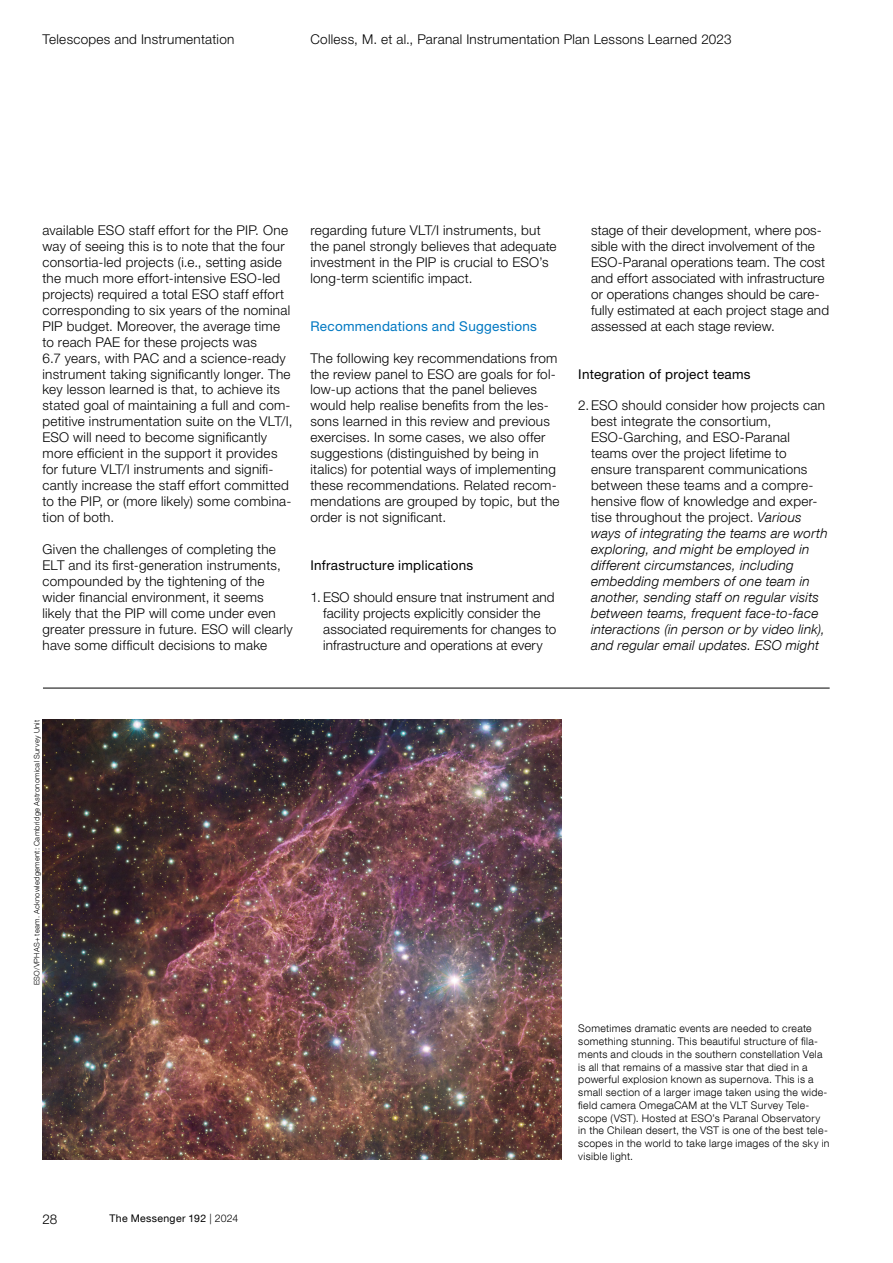
<style>
.page{position:relative;width:893px;height:1263px;background:#fff}
.page>*{position:absolute;margin:0;border:0;box-sizing:border-box;transform-origin:0 0}
._45_9pt{font:300 13.5px/15.9px "Helvetica Neue LT Pro";letter-spacing:.02em;color:#000}
._45_9pt-2{font:italic 300 13.5px/15.9px "Helvetica Neue LT Com";letter-spacing:.02em;color:#000}
._55_9pt{font:13.5px "Helvetica Neue LT Pro";letter-spacing:.02em;color:#000}
._55_9pt_blue{font:13.5px "Helvetica Neue LT Pro";letter-spacing:.02em;color:#0078c2}
.Figure_captions{font:300 10.5px/12.8px "Helvetica Neue LT Com";letter-spacing:.03em;color:#000}
.t1{font:10.5px "Helvetica Neue LT Com";letter-spacing:.03em;color:#000}
.Photo_credits{font:300 7.5px "Helvetica Neue LT Com";letter-spacing:.035em;color:#000}
.s1{font-family:"Helvetica Neue LT Pro";font-style:normal}
.s2{font-family:"Helvetica Neue LT Pro";font-weight:300}
</style>
<div class="page">
<hr style="left:43px;top:688px;width:787px;height:1px;background:#000">
<img style="left:43px;top:720px;width:518px;height:440px">
<p class="_45_9pt" style="left:43px;top:31px;width:193px">Telescopes and Instrumentation</p>
<p class="_45_9pt" style="left:310px;top:31px;width:423px">Colless, M. et al., Paranal Instrumentation Plan Lessons Learned 2023</p>
<p class="_45_9pt" style="left:43px;top:222px;width:252px">available ESO staff effort for the PIP. One way of seeing this is to note that the four consortia-led projects (i.e., setting aside the much more effort-intensive ESO-led projects) required a total ESO staff effort corresponding to six years of the nominal PIP budget. Moreover, the average time to reach PAE for these projects was<br>6.7 years, with PAC and a science-ready instrument taking significantly longer. The key lesson learned is that, to achieve its stated goal of maintaining a full and com&shy;petitive instrumentation suite on the VLT/I, ESO will need to become significantly more efficient in the support it provides for future VLT/I instruments and signifi&shy;cantly increase the staff effort committed to the PIP, or (more likely) some combina&shy;tion of both.</p>
<p class="_45_9pt" style="left:43px;top:541px;width:252px">Given the challenges of completing the ELT and its first-generation instruments, compounded by the tightening of the wider financial environment, it seems likely that the PIP will come under even greater pressure in future. ESO will clearly have some difficult decisions to make</p>
<p class="_45_9pt" style="left:310px;top:222px;width:248px">regarding future VLT/I instruments, but the panel strongly believes that adequate investment in the PIP is crucial to ESO’s long-term scientific impact.</p>
<p class="_55_9pt_blue" style="left:310px;top:318px;width:228px">Recommendations and Suggestions</p>
<p class="_45_9pt" style="left:310px;top:350px;width:251px">The following key recommendations from the review panel to ESO are goals for fol&shy;low-up actions that the panel believes would help realise benefits from the les&shy;sons learned in this review and previous exercises. In some cases, we also offer suggestions (distinguished by being in italics) for potential ways of implementing these recommendations. Related recom&shy;mendations are grouped by topic, but the order is not significant.</p>
<p class="_55_9pt" style="left:310px;top:557px;width:164px">Infrastructure implications</p>
<p class="_45_9pt" style="left:323px;top:589px;width:235px;text-indent:-13px">1. ESO should ensure tnat instrument and facility projects explicitly consider the associated requirements for changes to infrastructure and operations at every</p>
<p class="_45_9pt" style="left:591px;top:222px;width:240px">stage of their development, where pos&shy;sible with the direct involvement of the ESO-Paranal operations team. The cost and effort associated with infrastructure or operations changes should be care&shy;fully estimated at each project stage and assessed at each stage review.</p>
<p class="_55_9pt" style="left:578px;top:365px;width:174px">Integration of project teams</p>
<p class="_45_9pt-2" style="left:591px;top:397px;width:238px;text-indent:-13px"><span class="s1">2.ESO should consider how projects can best integrate the consortium, ESO-Garching, and ESO-Paranal teams over the project lifetime to ensure transparent communications between these teams and a compre&shy;hensive flow of knowledge and exper&shy;tise throughout the project.</span> Various ways of integrating the teams are worth exploring, and might be employed in different circumstances, including embedding members of one team in another, sending staff on regular visits between teams, frequent face-to-face interactions (in person or by video link), and regular email updates. ESO might</p>
<p class="Photo_credits" style="left:32px;top:985px;width:267px;rotate:-90deg">ESO/VPHAS+ team. Acknowledgement: Cambridge Astronomical Survey Unit</p>
<p class="_45_9pt" style="left:43px;top:1211px;width:16px">28</p>
<p class="t1" style="left:109px;top:1211px;width:130px">The Messenger 192 <span class="s2">| 2024</span></p>
<p class="Figure_captions" style="left:578px;top:1022px;width:253px">Sometimes dramatic events are needed to create something stunning. This beautiful structure of fila&shy;ments and clouds in the southern constellation Vela is all that remains of a massive star that died in a powerful explosion known as supernova. This is a small section of a larger image taken using the wide&shy;field camera OmegaCAM at the VLT Survey Tele&shy;scope (VST). Hosted at ESO’s Paranal Observatory in the Chilean desert, the VST is one of the best tele&shy;scopes in the world to take large images of the sky in visible light.</p>
</div>
